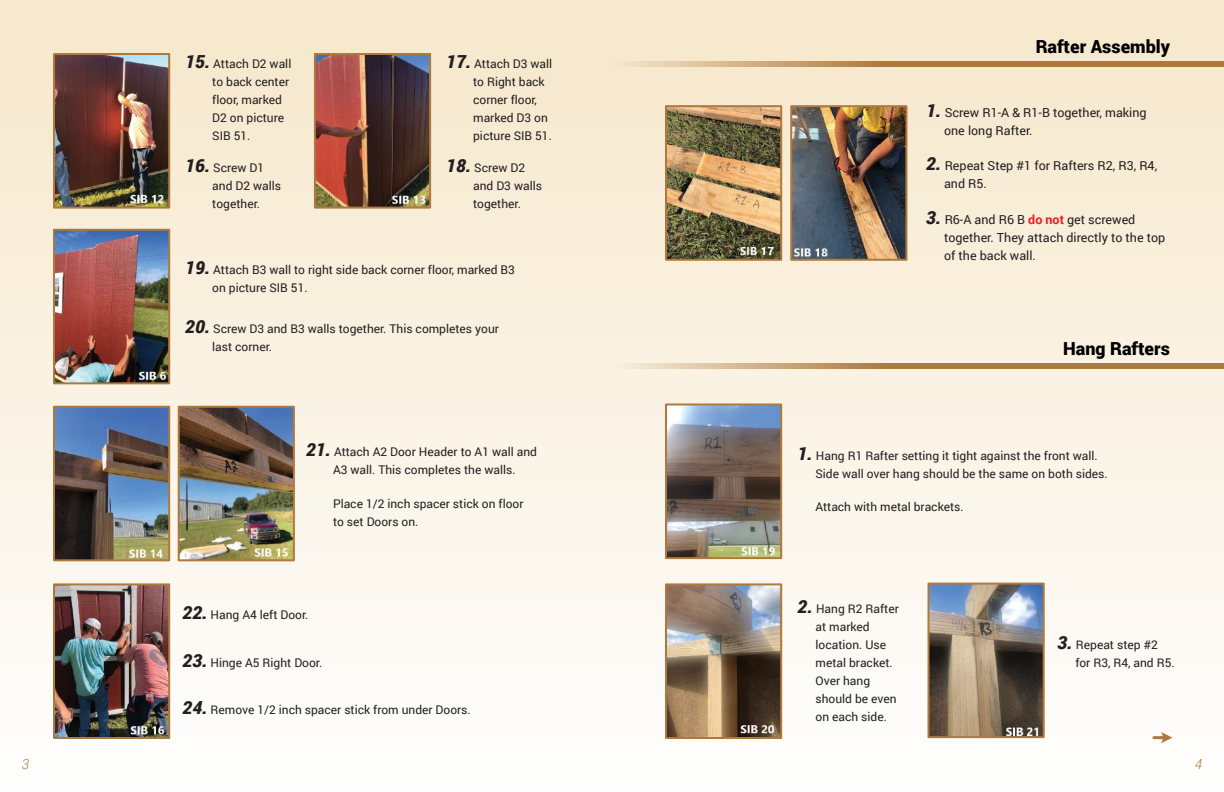
<style>
.page{position:relative;width:1224px;height:792px;background:#fff}
.page>*{position:absolute;margin:0;border:0;box-sizing:border-box;transform-origin:0 0}
.t1{font:900 18px "Roboto";color:#000}
.t2{font:italic 300 14px "Roboto";color:#af793d}
.t3{font:12.5px/18px "Roboto";color:#231f20}
.t4{font:12px/18px "Roboto";color:#231f20}
.s1{font-weight:900;font-style:italic;font-size:18px}
.s2{font-weight:700;color:#ed1c24}
</style>
<div class="page">
<img style="left:0;top:0;width:1224px;height:740px">
<img style="left:317px;top:56px;width:111px;height:150px">
<div style="left:314px;top:53px;width:117px;height:156px;border:2px solid #af793d"></div>
<img style="left:56px;top:409px;width:111px;height:149px">
<div style="left:53px;top:406px;width:117px;height:155px;border:2px solid #af793d"></div>
<img style="left:181px;top:409px;width:111px;height:149px">
<div style="left:178px;top:406px;width:117px;height:155px;border:2px solid #af793d"></div>
<img style="left:56px;top:56px;width:111px;height:150px">
<div style="left:53px;top:53px;width:117px;height:156px;border:2px solid #af793d"></div>
<img style="left:56px;top:232px;width:111px;height:149px">
<div style="left:53px;top:229px;width:117px;height:155px;border:2px solid #af793d"></div>
<img style="left:56px;top:586px;width:111px;height:150px">
<div style="left:53px;top:583px;width:117px;height:156px;border:2px solid #af793d"></div>
<img style="left:614px;top:62px;width:610px;height:4px">
<img style="left:614px;top:364px;width:610px;height:5px">
<img style="left:668px;top:108px;width:111px;height:150px">
<div style="left:665px;top:105px;width:117px;height:156px;border:2px solid #af793d"></div>
<img style="left:793px;top:108px;width:111px;height:150px">
<div style="left:790px;top:105px;width:117px;height:156px;border:2px solid #af793d"></div>
<img style="left:668px;top:407px;width:111px;height:149px">
<div style="left:665px;top:404px;width:117px;height:155px;border:2px solid #af793d"></div>
<img style="left:668px;top:586px;width:111px;height:150px">
<div style="left:665px;top:583px;width:117px;height:156px;border:2px solid #af793d"></div>
<img style="left:931px;top:586px;width:111px;height:149px">
<div style="left:928px;top:583px;width:117px;height:155px;border:2px solid #af793d"></div>
<svg style="left:1154px;top:732px;width:18px;height:12px"></svg>
<p class="t4" style="left:212px;top:54px;width:81px;text-indent:-27px"><span class="s1">15.</span> Attach D2 wall to back center floor, marked<br>D2 on picture<br>SIB 51.</p>
<p class="t4" style="left:473px;top:54px;width:81px;text-indent:-27px"><span class="s1">17.</span> Attach D3 wall to Right back corner floor, marked D3 on picture SIB 51.</p>
<p class="t4" style="left:212px;top:158px;width:70px;text-indent:-27px"><span class="s1">16.</span> Screw D1 and D2 walls together.</p>
<p class="t4" style="left:473px;top:158px;width:70px;text-indent:-27px"><span class="s1">18.</span> Screw D2 and D3 walls together.</p>
<p class="t4" style="left:212px;top:260px;width:304px;text-indent:-27px"><span class="s1">19.</span> Attach B3 wall to right side back corner floor, marked B3 on picture SIB 51.</p>
<p class="t4" style="left:212px;top:319px;width:288px;text-indent:-27px"><span class="s1">20.</span> Screw D3 and B3 walls together. This completes your last corner.</p>
<p class="t4" style="left:306px;top:443px;width:233px;text-align:center"><span class="s1">21.</span> Attach A2 Door Header to A1 wall and<br>A3 wall. This completes the walls.</p>
<p class="t4" style="left:333px;top:494px;width:192px">Place 1/2 inch spacer stick on floor to set Doors on.</p>
<p class="t4" style="left:183px;top:606px;width:127px"><span class="s1">22.</span> Hang A4 left Door.</p>
<p class="t4" style="left:183px;top:653px;width:141px"><span class="s1">23.</span> Hinge A5 Right Door.</p>
<p class="t4" style="left:183px;top:700px;width:290px"><span class="s1">24.</span> Remove 1/2 inch spacer stick from under Doors.</p>
<h1 class="t1" style="left:1036px;top:34px;width:136px">Rafter Assembly</h1>
<p class="t3" style="left:944px;top:104px;width:204px;text-indent:-18px"><span class="s1">1.</span> Screw R1-A &amp; R1-B together, making one long Rafter.</p>
<p class="t3" style="left:944px;top:156px;width:215px;text-indent:-18px"><span class="s1">2.</span> Repeat Step #1 for Rafters R2, R3, R4, and R5.</p>
<p class="t3" style="left:944px;top:210px;width:223px;text-indent:-18px"><span class="s1">3.</span> R6-A and R6 B <span class="s2">do not</span> get screwed together. They attach directly to the top of the back wall.</p>
<h1 class="t1" style="left:1063px;top:336px;width:108px">Hang Rafters</h1>
<p class="t4" style="left:815px;top:446px;width:294px;text-indent:-18px"><span class="s1">1.</span> Hang R1 Rafter setting it tight against the front wall.<br>Side wall over hang should be the same on both sides.</p>
<p class="t4" style="left:815px;top:498px;width:150px">Attach with metal brackets.</p>
<p class="t4" style="left:816px;top:600px;width:85px;text-indent:-18px"><span class="s1">2.</span> Hang R2 Rafter at marked location. Use metal bracket.<br>Over hang should be even on each side.</p>
<p class="t4" style="left:1075px;top:635px;width:101px;text-indent:-18px"><span class="s1">3.</span> Repeat step #2 for R3, R4, and R5.</p>
<p class="t2" style="left:22px;top:755px;width:9px">3</p>
<p class="t2" style="left:1195px;top:755px;width:9px">4</p>
</div>
